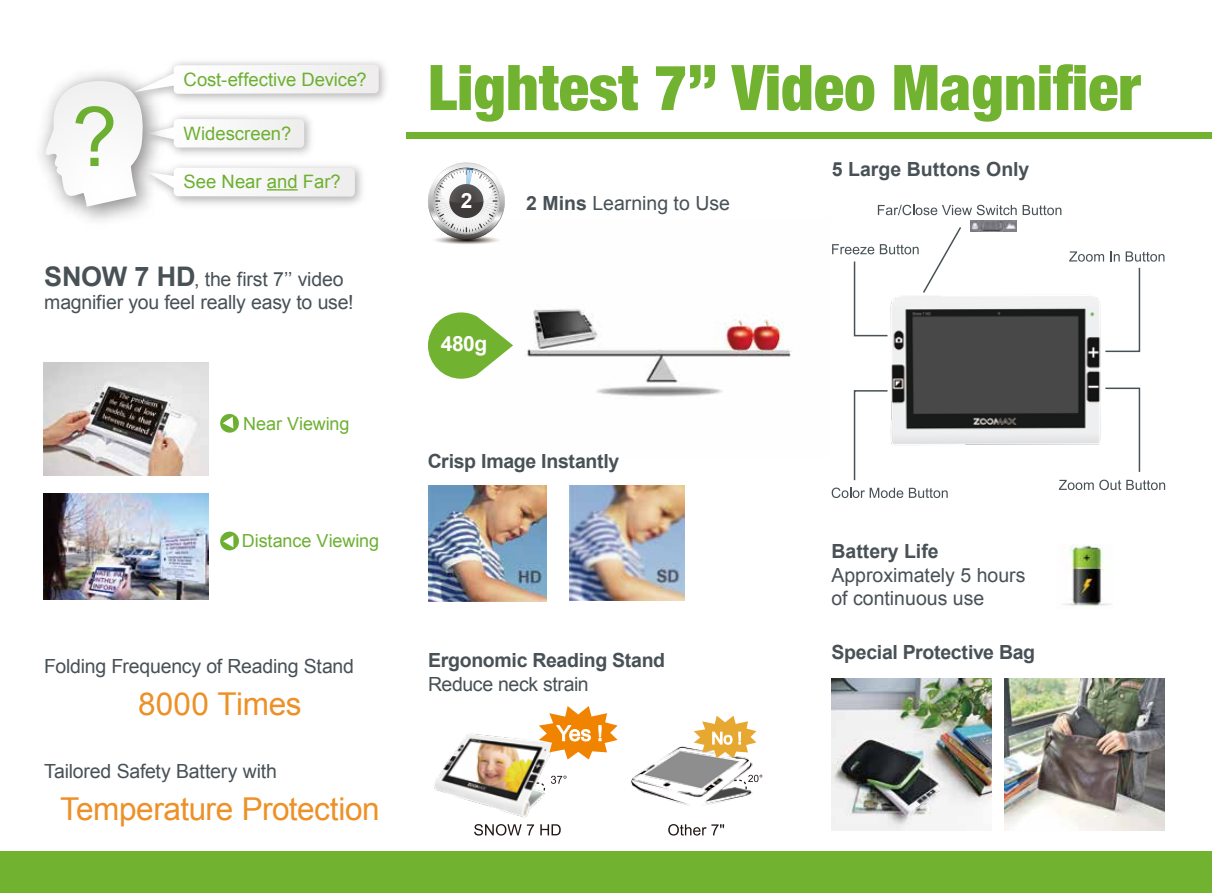
<style>
.page{position:relative;width:1212px;height:893px;background:#fff}
.page>*{position:absolute;margin:0;border:0;box-sizing:border-box;transform-origin:0 0}
.t1{font:82.35px "Arial";color:#6db031}
.t2{font:900 condensed 63px "Helvetica Neue LT Pro";color:#71b230}
.t3{font:31.5px "Arial";letter-spacing:-.01em;color:#ed9027}
.t4{font:700 21px "Arial";color:#fff}
.t5{font:19.5px/23.4px "Arial";letter-spacing:-.01em;color:#485156}
.t6{font:700 19.5px "Arial";letter-spacing:-.015em;color:#485156}
.t7{font:18.45px "Arial";color:#6db031}
.t8{font:18px "Arial";letter-spacing:-.005em;color:#6db031}
.s1{font-weight:700;font-size:27px}
.s2{font-weight:700}
</style>
<div class="page">
<img style="left:527px;top:309px;width:265px;height:88px">
<img style="left:630px;top:715px;width:133px;height:112px">
<svg style="left:45px;top:65px;width:334px;height:142px"></svg>
<hr style="left:267px;top:189px;width:31px;height:2px;background:#6db031">
<img style="left:44px;top:362px;width:164px;height:114px">
<svg style="left:220px;top:532px;width:19px;height:18px"></svg>
<svg style="left:223px;top:535px;width:10px;height:12px"></svg>
<svg style="left:220px;top:413px;width:19px;height:20px"></svg>
<svg style="left:428px;top:162px;width:77px;height:82px"></svg>
<svg style="left:428px;top:312px;width:85px;height:67px"></svg>
<div style="left:406px;top:132px;width:806px;height:6px;background:#71b230"></div>
<div style="left:0;top:852px;width:1212px;height:41px;background:#71b230"></div>
<img style="left:44px;top:493px;width:164px;height:106px">
<img style="left:1063px;top:545px;width:49px;height:61px">
<svg style="left:474px;top:824px;width:60px;height:12px"></svg>
<svg style="left:540px;top:824px;width:21px;height:11px"></svg>
<svg style="left:560px;top:776px;width:6px;height:4px"></svg>
<svg style="left:668px;top:824px;width:56px;height:12px"></svg>
<svg style="left:694px;top:716px;width:62px;height:42px"></svg>
<svg style="left:733px;top:775px;width:29px;height:18px"></svg>
<img style="left:433px;top:733px;width:127px;height:85px">
<svg style="left:539px;top:706px;width:79px;height:53px"></svg>
<svg style="left:832px;top:488px;width:71px;height:10px"></svg>
<svg style="left:909px;top:488px;width:39px;height:10px"></svg>
<svg style="left:1059px;top:480px;width:106px;height:10px"></svg>
<svg style="left:1069px;top:251px;width:95px;height:102px"></svg>
<svg style="left:1106px;top:387px;width:35px;height:85px"></svg>
<svg style="left:853px;top:390px;width:33px;height:91px"></svg>
<svg style="left:878px;top:205px;width:183px;height:10px"></svg>
<svg style="left:832px;top:227px;width:129px;height:110px"></svg>
<img style="left:970px;top:221px;width:46px;height:11px">
<img style="left:886px;top:283px;width:220px;height:162px">
<img style="left:831px;top:679px;width:161px;height:151px">
<img style="left:1004px;top:679px;width:161px;height:151px">
<img style="left:569px;top:485px;width:115px;height:115px">
<img style="left:429px;top:485px;width:118px;height:116px">
<h1 class="t1" style="left:72px;top:83px;width:47px">?</h1>
<p class="t7" style="left:184px;top:68px;width:185px">Cost-effective Device?</p>
<p class="t7" style="left:184px;top:122px;width:109px">Widescreen?</p>
<p class="t7" style="left:184px;top:169px;width:159px">See Near and Far?</p>
<p class="t5" style="left:44px;top:267px;width:311px"><span class="s1">SNOW 7 HD</span>, the first 7’’ video magnifier you feel really easy to use!</p>
<p class="t8" style="left:243px;top:412px;width:108px">Near Viewing</p>
<p class="t8" style="left:242px;top:529px;width:139px">Distance Viewing</p>
<p class="t5" style="left:44px;top:654px;width:311px">Folding Frequency of Reading Stand</p>
<h3 class="t3" style="left:138px;top:683px;width:165px">8000 Times</h3>
<p class="t5" style="left:44px;top:759px;width:234px">Tailored Safety Battery with</p>
<h3 class="t3" style="left:60px;top:788px;width:321px">Temperature Protection</h3>
<h2 class="t2" style="left:428px;top:49px;width:714px">Lightest 7’’ Video Magnifier</h2>
<p class="t4" style="left:461px;top:187px;width:13px">2</p>
<p class="t5" style="left:526px;top:191px;width:205px"><span class="s2">2 Mins</span> Learning to Use</p>
<p class="t4" style="left:441px;top:330px;width:48px">480g</p>
<p class="t6" style="left:428px;top:448px;width:193px">Crisp Image Instantly</p>
<p class="t6" style="left:428px;top:647px;width:238px">Ergonomic Reading Stand</p>
<p class="t5" style="left:428px;top:673px;width:162px">Reduce neck strain</p>
<p class="t6" style="left:832px;top:156px;width:199px">5 Large Buttons Only</p>
<p class="t6" style="left:831px;top:538px;width:109px">Battery Life</p>
<p class="t5" style="left:831px;top:563px;width:195px">Approximately 5 hours of continuous use</p>
<p class="t6" style="left:831px;top:639px;width:205px">Special Protective Bag</p>
</div>
